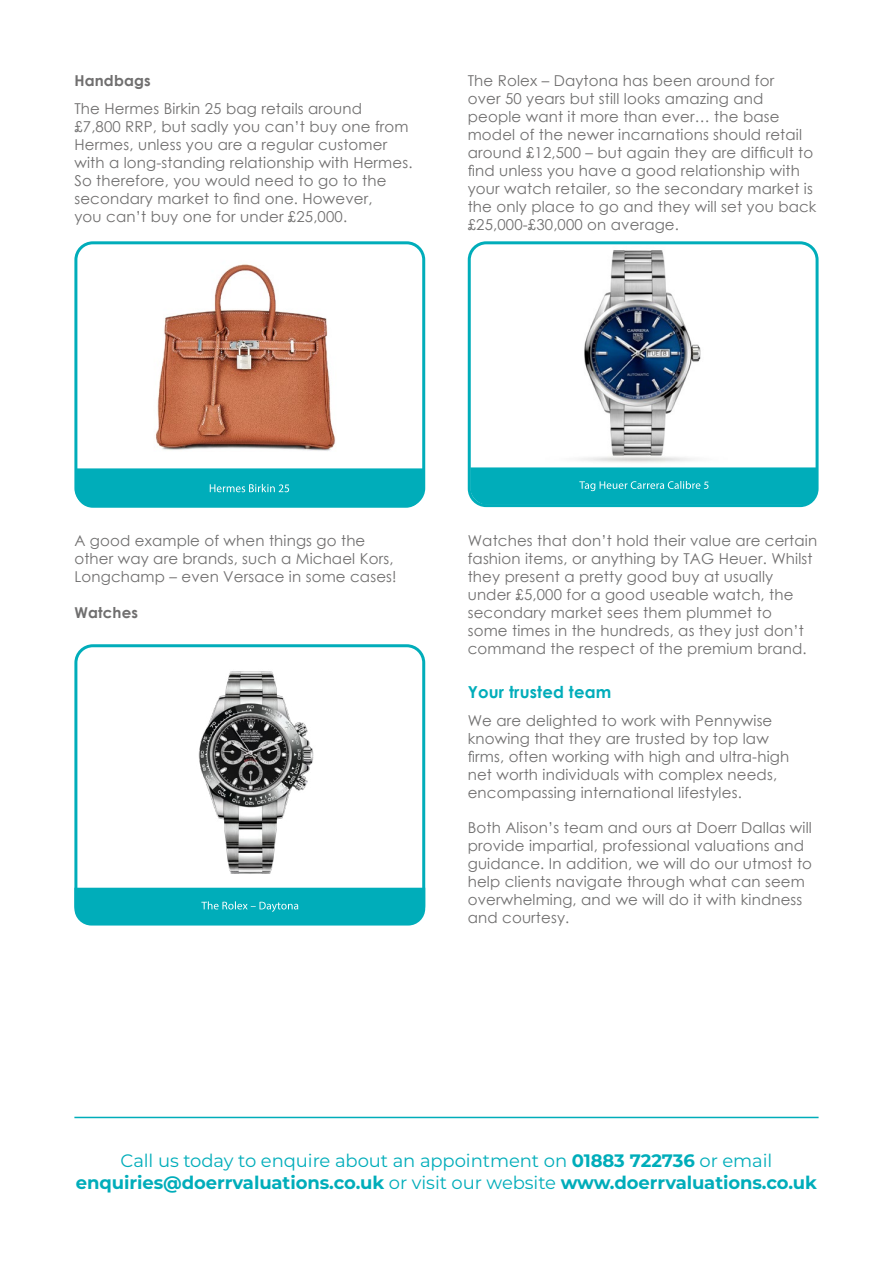
<style>
.page{position:relative;width:893px;height:1263px;background:#fff}
.page>*{position:absolute;margin:0;border:0;box-sizing:border-box;transform-origin:0 0}
.t1{font:700 18px/21.6px "Montserrat";letter-spacing:-.005em;color:#00adba;text-align:center}
.t2{font:700 16.5px "Century Gothic";letter-spacing:.01em;color:#00adba}
.t3{font:15px/18px "Century Gothic";letter-spacing:.01em;color:#706f6f}
.t4{font:700 15px "Century Gothic";letter-spacing:.01em;color:#706f6f}
.s1{font-weight:400}
</style>
<div class="page">
<hr style="left:74px;top:1117px;width:745px;height:1px;background:#00adba">
<img style="left:115px;top:671px;width:272px;height:217px">
<div style="left:74px;top:644px;width:351px;height:280px;border:3px solid #00adba;border-radius:17px"></div>
<img style="left:155px;top:264px;width:181px;height:187px">
<div style="left:74px;top:241px;width:351px;height:266px;border:3px solid #00adba;border-radius:17px"></div>
<svg style="left:76px;top:468px;width:347px;height:40px;background:#09b0bc"></svg>
<div style="left:74px;top:888px;width:351px;height:37px;background:#00adba"></div>
<img style="left:580px;top:250px;width:121px;height:213px">
<div style="left:468px;top:241px;width:351px;height:266px;border:3px solid #00adba;border-radius:17px"></div>
<svg style="left:470px;top:467px;width:347px;height:38px;background:#09afbc"></svg>
<p class="t4" style="left:74px;top:69px;width:78px">Handbags</p>
<p class="t3" style="left:74px;top:100px;width:340px">The Hermes Birkin 25 bag retails around<br>£7,800 RRP, but sadly you can’t buy one from Hermes, unless you are a regular customer with a long-standing relationship with Hermes.<br>So therefore, you would need to go to the secondary market to find one. However,<br>you can’t buy one for under £25,000.</p>
<p class="t3" style="left:468px;top:71px;width:350px">The Rolex – Daytona has been around for<br>over 50 years but still looks amazing and people want it more than ever… the base model of the newer incarnations should retail around £12,500 – but again they are difficult to find unless you have a good relationship with your watch retailer, so the secondary market is the only place to go and they will set you back £25,000-£30,000 on average.</p>
<p class="t3" style="left:74px;top:532px;width:324px">A good example of when things go the other way are brands, such a Michael Kors,<br>Longchamp – even Versace in some cases!</p>
<p class="t4" style="left:74px;top:601px;width:65px">Watches</p>
<p class="t3" style="left:468px;top:532px;width:351px">Watches that don’t hold their value are certain fashion items, or anything by TAG Heuer. Whilst they present a pretty good buy at usually under £5,000 for a good useable watch, the secondary market sees them plummet to<br>some times in the hundreds, as they just don’t command the respect of the premium brand.</p>
<p class="t2" style="left:468px;top:680px;width:145px">Your trusted team</p>
<p class="t3" style="left:468px;top:712px;width:323px">We are delighted to work with Pennywise knowing that they are trusted by top law firms, often working with high and ultra-high net worth individuals with complex needs, encompassing international lifestyles.</p>
<p class="t3" style="left:468px;top:818px;width:346px">Both Alison’s team and ours at Doerr Dallas will provide impartial, professional valuations and guidance. In addition, we will do our utmost to help clients navigate through what can seem overwhelming, and we will do it with kindness and courtesy.</p>
<p class="t1" style="left:76px;top:1149px;width:743px"><span class="s1">Call us today to enquire about an appointment on</span> 01883 722736 <span class="s1">or email </span>enquiries@doerrvaluations.co.uk <span class="s1">or visit our website</span> www.doerrvaluations.co.uk</p>
</div>
